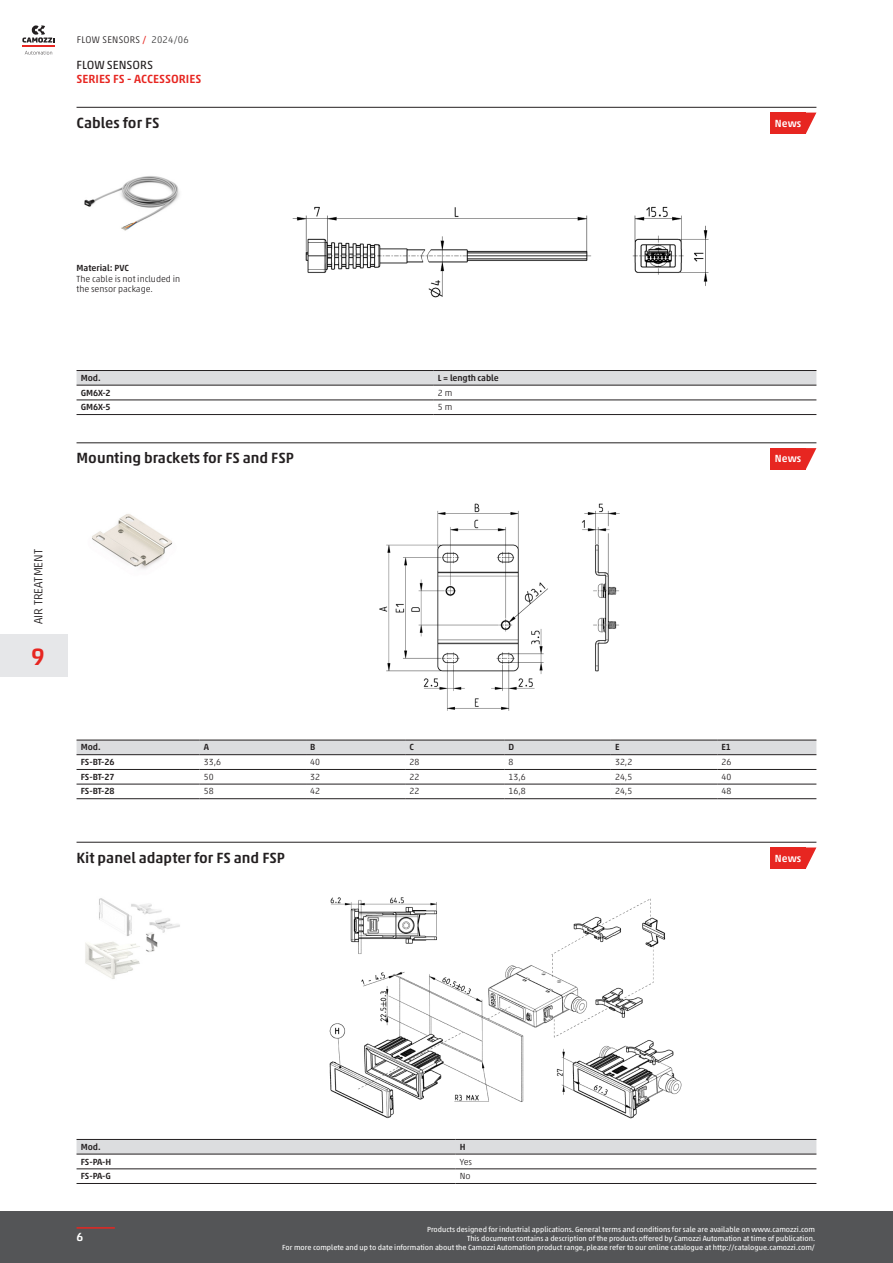
<style>
.page{position:relative;width:893px;height:1263px;background:#fff}
.page>*{position:absolute;margin:0;border:0;box-sizing:border-box;transform-origin:0 0}
.Num_catalogo_no_lingua{font:500 24px "Akko W1 G";color:#e72621}
.Titolo_SEZIONE{font:500 15px "Akko W1 G";color:#231f20}
.SOTTOTITOLO_Home_small{font:500 12px "Akko W1 G";color:#e72621}
.NOME_CATALOGO{font:300 12px "Akko W1 G";color:#231f20}
.TITOLO_Home_small{font:12px "Akko W1 G";color:#231f20}
.t1{font:500 12px "Akko W1 G";color:#fff}
.scritta_NEW_no_lingua{font:500 10.5px "Akko W1 G";color:#fff}
.Edizione_catalogo{font:300 9.75px "Akko W1 G";letter-spacing:.025em;color:#231f20}
.Titoli_tabella_general_data{font:500 9px "Akko W1 G";letter-spacing:-.01em;color:#231f20}
.Testi_tabella_general_data{font:300 9px "Akko W1 G";color:#231f20}
.Descrizione_prodotto_MINUSCOLO{font:300 9px/10.5px "Akko W1 G";color:#231f20}
.footNotes{font:7.5px/9px "Akko W1 G";color:#fff;text-align:right}
.s1{font-weight:400;color:#e72621}
.s2{color:#3e3e3f}
.s3{font-weight:500}
</style>
<div class="page">
<hr style="left:77px;top:107px;width:739px;height:1px;background:#231f20">
<img style="left:84px;top:176px;width:96px;height:55px">
<img style="left:292px;top:206px;width:417px;height:92px">
<svg style="left:77px;top:371px;width:739px;height:29px"></svg>
<hr style="left:434px;top:400px;width:382px;height:1px;background:#231f20">
<hr style="left:434px;top:414px;width:382px;height:1px;background:#231f20">
<hr style="left:77px;top:370px;width:357px;height:1px;background:#231f20">
<hr style="left:77px;top:385px;width:357px;height:1px;background:#231f20">
<hr style="left:434px;top:370px;width:382px;height:1px;background:#231f20">
<hr style="left:434px;top:385px;width:382px;height:1px;background:#231f20">
<hr style="left:77px;top:400px;width:357px;height:1px;background:#231f20">
<hr style="left:77px;top:414px;width:357px;height:1px;background:#231f20">
<svg style="left:806px;top:113px;width:10px;height:21px"></svg>
<div style="left:771px;top:113px;width:35px;height:21px;background:#e72621"></div>
<hr style="left:77px;top:442px;width:739px;height:1px;background:#231f20">
<img style="left:92px;top:514px;width:81px;height:55px">
<img style="left:379px;top:503px;width:241px;height:208px">
<svg style="left:77px;top:741px;width:739px;height:43px"></svg>
<hr style="left:200px;top:769px;width:106px;height:1px;background:#231f20">
<hr style="left:306px;top:769px;width:99px;height:1px;background:#231f20">
<hr style="left:405px;top:769px;width:99px;height:1px;background:#231f20">
<hr style="left:504px;top:769px;width:107px;height:1px;background:#231f20">
<hr style="left:611px;top:769px;width:106px;height:1px;background:#231f20">
<hr style="left:717px;top:769px;width:99px;height:1px;background:#231f20">
<hr style="left:200px;top:784px;width:106px;height:1px;background:#231f20">
<hr style="left:306px;top:784px;width:99px;height:1px;background:#231f20">
<hr style="left:405px;top:784px;width:99px;height:1px;background:#231f20">
<hr style="left:504px;top:784px;width:107px;height:1px;background:#231f20">
<hr style="left:611px;top:784px;width:106px;height:1px;background:#231f20">
<hr style="left:717px;top:784px;width:99px;height:1px;background:#231f20">
<hr style="left:200px;top:798px;width:106px;height:1px;background:#231f20">
<hr style="left:306px;top:798px;width:99px;height:1px;background:#231f20">
<hr style="left:405px;top:798px;width:99px;height:1px;background:#231f20">
<hr style="left:504px;top:798px;width:107px;height:1px;background:#231f20">
<hr style="left:611px;top:798px;width:106px;height:1px;background:#231f20">
<hr style="left:717px;top:798px;width:99px;height:1px;background:#231f20">
<hr style="left:77px;top:740px;width:123px;height:1px;background:#231f20">
<hr style="left:77px;top:754px;width:123px;height:1px;background:#231f20">
<hr style="left:200px;top:740px;width:106px;height:1px;background:#231f20">
<hr style="left:200px;top:754px;width:106px;height:1px;background:#231f20">
<hr style="left:306px;top:740px;width:99px;height:1px;background:#231f20">
<hr style="left:306px;top:754px;width:99px;height:1px;background:#231f20">
<hr style="left:405px;top:740px;width:99px;height:1px;background:#231f20">
<hr style="left:405px;top:754px;width:99px;height:1px;background:#231f20">
<hr style="left:504px;top:740px;width:107px;height:1px;background:#231f20">
<hr style="left:504px;top:754px;width:107px;height:1px;background:#231f20">
<hr style="left:611px;top:740px;width:106px;height:1px;background:#231f20">
<hr style="left:611px;top:754px;width:106px;height:1px;background:#231f20">
<hr style="left:717px;top:740px;width:99px;height:1px;background:#231f20">
<hr style="left:717px;top:754px;width:99px;height:1px;background:#231f20">
<hr style="left:77px;top:769px;width:123px;height:1px;background:#231f20">
<hr style="left:77px;top:784px;width:123px;height:1px;background:#231f20">
<hr style="left:77px;top:798px;width:123px;height:1px;background:#231f20">
<svg style="left:806px;top:448px;width:10px;height:21px"></svg>
<div style="left:771px;top:448px;width:35px;height:21px;background:#e72621"></div>
<hr style="left:77px;top:842px;width:739px;height:1px;background:#231f20">
<img style="left:85px;top:898px;width:95px;height:81px">
<img style="left:330px;top:898px;width:351px;height:221px">
<svg style="left:77px;top:1140px;width:739px;height:30px"></svg>
<hr style="left:456px;top:1168px;width:360px;height:1px;background:#231f20">
<hr style="left:456px;top:1183px;width:360px;height:1px;background:#231f20">
<hr style="left:77px;top:1139px;width:379px;height:1px;background:#231f20">
<hr style="left:77px;top:1154px;width:379px;height:1px;background:#231f20">
<hr style="left:456px;top:1139px;width:360px;height:1px;background:#231f20">
<hr style="left:456px;top:1154px;width:360px;height:1px;background:#231f20">
<hr style="left:77px;top:1168px;width:379px;height:1px;background:#231f20">
<hr style="left:77px;top:1183px;width:379px;height:1px;background:#231f20">
<svg style="left:806px;top:847px;width:10px;height:21px"></svg>
<div style="left:771px;top:847px;width:35px;height:22px;background:#e72621"></div>
<div style="left:0;top:1211px;width:893px;height:52px;background:#545557"></div>
<hr style="left:77px;top:1227px;width:38px;height:1px;background:#e72621">
<hr style="left:22px;top:45px;width:32px;height:2px;background:#e72621">
<svg style="left:22px;top:25px;width:32px;height:18px"></svg>
<svg style="left:25px;top:51px;width:27px;height:4px"></svg>
<div style="left:8px;top:635px;width:60px;height:42px;background:#e6e7e9"></div>
<div style="left:0;top:635px;width:8px;height:42px;background:#e6e7e9"></div>
<p class="Edizione_catalogo" style="left:77px;top:32px;width:114px">FLOW SENSORS <span class="s1">/</span> <span class="s2">2024/06</span></p>
<p class="TITOLO_Home_small" style="left:77px;top:56px;width:78px">FLOW SENSORS</p>
<p class="SOTTOTITOLO_Home_small" style="left:77px;top:70px;width:126px">SERIES FS - ACCESSORIES</p>
<p class="Titolo_SEZIONE" style="left:77px;top:112px;width:85px">Cables for FS</p>
<p class="scritta_NEW_no_lingua" style="left:775px;top:115px;width:28px">News</p>
<p class="Descrizione_prodotto_MINUSCOLO" style="left:77px;top:262px;width:105px"><span class="s3">Material: PVC<br></span>The cable is not included in the sensor package.</p>
<p class="Titoli_tabella_general_data" style="left:81px;top:371px;width:21px">Mod.</p>
<p class="Titoli_tabella_general_data" style="left:438px;top:371px;width:62px">L = length cable</p>
<p class="Titoli_tabella_general_data" style="left:81px;top:386px;width:31px">GM6X-2</p>
<p class="Testi_tabella_general_data" style="left:438px;top:386px;width:16px">2 m</p>
<p class="Titoli_tabella_general_data" style="left:81px;top:401px;width:31px">GM6X-5</p>
<p class="Testi_tabella_general_data" style="left:438px;top:401px;width:16px">5 m</p>
<p class="Titolo_SEZIONE" style="left:77px;top:447px;width:219px">Mounting brackets for FS and FSP</p>
<p class="NOME_CATALOGO" style="left:30px;top:624px;width:76px;rotate:-90deg">AIR TREATMENT</p>
<p class="Num_catalogo_no_lingua" style="left:31px;top:639px;width:15px">9</p>
<p class="Titoli_tabella_general_data" style="left:81px;top:741px;width:21px">Mod.</p>
<p class="Titoli_tabella_general_data" style="left:204px;top:741px;width:7px">A</p>
<p class="Titoli_tabella_general_data" style="left:310px;top:741px;width:7px">B</p>
<p class="Titoli_tabella_general_data" style="left:409px;top:741px;width:6px">C</p>
<p class="Titoli_tabella_general_data" style="left:509px;top:741px;width:7px">D</p>
<p class="Titoli_tabella_general_data" style="left:615px;top:741px;width:6px">E</p>
<p class="Titoli_tabella_general_data" style="left:721px;top:741px;width:11px">E1</p>
<p class="Titoli_tabella_general_data" style="left:81px;top:755px;width:35px">FS-BT-26</p>
<p class="Testi_tabella_general_data" style="left:204px;top:756px;width:19px">33,6</p>
<p class="Testi_tabella_general_data" style="left:310px;top:756px;width:11px">40</p>
<p class="Testi_tabella_general_data" style="left:409px;top:756px;width:11px">28</p>
<p class="Testi_tabella_general_data" style="left:509px;top:756px;width:6px">8</p>
<p class="Testi_tabella_general_data" style="left:615px;top:756px;width:19px">32,2</p>
<p class="Testi_tabella_general_data" style="left:721px;top:756px;width:11px">26</p>
<p class="Titoli_tabella_general_data" style="left:81px;top:770px;width:35px">FS-BT-27</p>
<p class="Testi_tabella_general_data" style="left:204px;top:770px;width:11px">50</p>
<p class="Testi_tabella_general_data" style="left:310px;top:770px;width:11px">32</p>
<p class="Testi_tabella_general_data" style="left:409px;top:770px;width:11px">22</p>
<p class="Testi_tabella_general_data" style="left:509px;top:770px;width:19px">13,6</p>
<p class="Testi_tabella_general_data" style="left:615px;top:770px;width:19px">24,5</p>
<p class="Testi_tabella_general_data" style="left:721px;top:770px;width:11px">40</p>
<p class="Titoli_tabella_general_data" style="left:81px;top:785px;width:35px">FS-BT-28</p>
<p class="Testi_tabella_general_data" style="left:204px;top:785px;width:11px">58</p>
<p class="Testi_tabella_general_data" style="left:310px;top:785px;width:11px">42</p>
<p class="Testi_tabella_general_data" style="left:409px;top:785px;width:11px">22</p>
<p class="Testi_tabella_general_data" style="left:509px;top:785px;width:19px">16,8</p>
<p class="Testi_tabella_general_data" style="left:615px;top:785px;width:19px">24,5</p>
<p class="Testi_tabella_general_data" style="left:721px;top:785px;width:11px">48</p>
<p class="Titolo_SEZIONE" style="left:77px;top:847px;width:210px">Kit panel adapter for FS and FSP</p>
<p class="scritta_NEW_no_lingua" style="left:775px;top:451px;width:28px">News</p>
<p class="scritta_NEW_no_lingua" style="left:775px;top:850px;width:28px">News</p>
<p class="Titoli_tabella_general_data" style="left:81px;top:1140px;width:21px">Mod.</p>
<p class="Titoli_tabella_general_data" style="left:460px;top:1140px;width:7px">H</p>
<p class="Titoli_tabella_general_data" style="left:81px;top:1155px;width:32px">FS-PA-H</p>
<p class="Testi_tabella_general_data" style="left:460px;top:1155px;width:14px">Yes</p>
<p class="Titoli_tabella_general_data" style="left:81px;top:1169px;width:32px">FS-PA-G</p>
<p class="Testi_tabella_general_data" style="left:460px;top:1170px;width:12px">No</p>
<h3 class="t1" style="left:77px;top:1228px;width:8px">6</h3>
<p class="footNotes" style="left:282px;top:1225px;width:534px">Products designed for industrial applications. General terms and conditions for sale are available on www.camozzi.com<br>This document contains a description of the products offered by Camozzi Automation at time of publication.<br>For more complete and up to date information about the Camozzi Automation product range, please refer to our online catalogue at http://catalogue.camozzi.com/</p>
</div>
